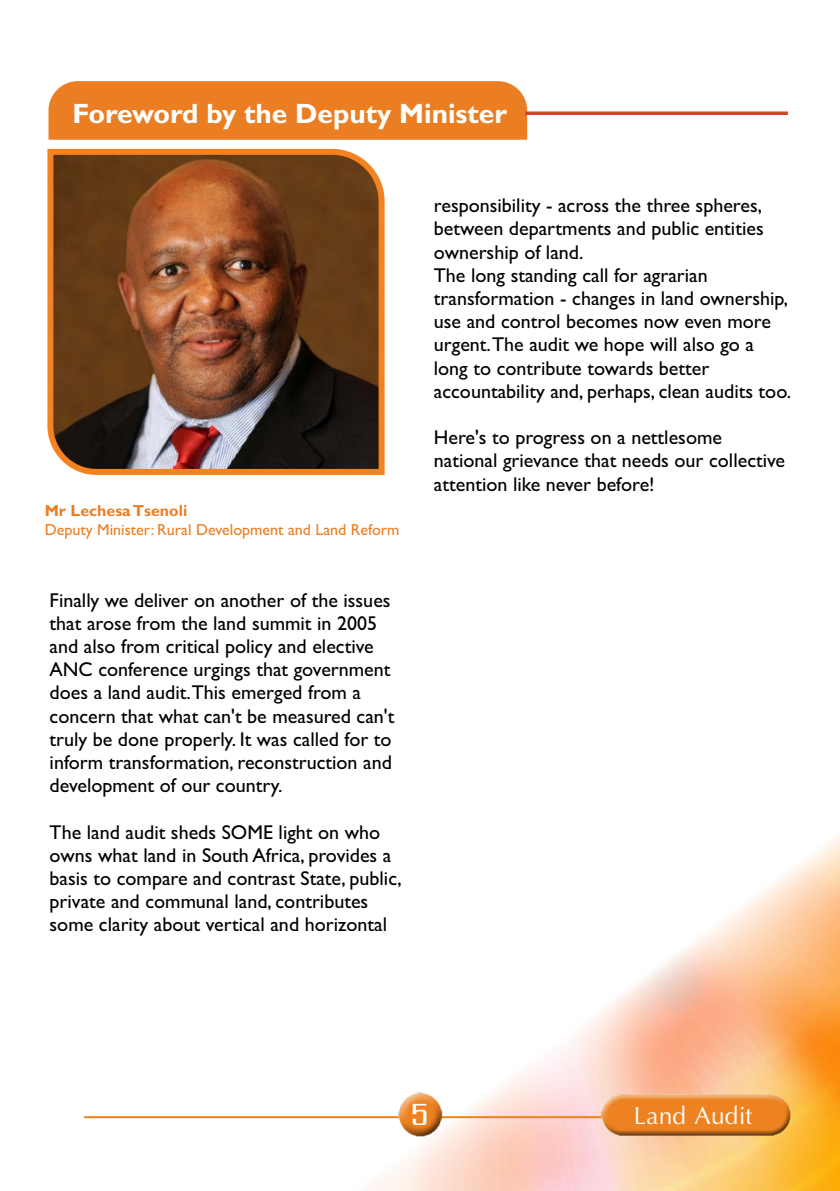
<style>
.page{position:relative;width:840px;height:1191px;background:#fff}
.page>*{position:absolute;margin:0;border:0;box-sizing:border-box;transform-origin:0 0}
.t1{font:48px "Iris UPC";color:#fff}
.t2{font:38.6px "Iris UPC";color:#fff}
.t3{font:700 28px "Gill Sans";color:#fff}
.t4{font:20px/23.2px "Gill Sans";color:#000}
.t5{font:16px "Gill Sans";color:#eb7e23}
.t6{font:700 16px "Gill Sans";color:#eb7e23}
</style>
<div class="page">
<img style="left:90px;top:836px;width:749px;height:355px">
<hr style="left:84px;top:1116px;width:680px;height:2px;background:#ed8221">
<img style="left:597px;top:1089px;width:199px;height:53px">
<div style="left:48px;top:81px;width:479px;height:59px;background:#eb7e23"></div>
<svg style="left:525px;top:111px;width:262px;height:4px"></svg>
<img style="left:389px;top:1082px;width:61px;height:63px">
<img style="left:47px;top:148px;width:338px;height:327px">
<h3 class="t3" style="left:72px;top:103px;width:436px">Foreword by the Deputy Minister</h3>
<p class="t6" style="left:45px;top:505px;width:144px">Mr Lechesa Tsenoli</p>
<p class="t5" style="left:45px;top:524px;width:356px">Deputy Minister: Rural Development and Land Reform</p>
<p class="t4" style="left:50px;top:590px;width:346px">Finally we deliver on another of the issues that arose from the land summit in 2005 and also from critical policy and elective ANC conference urgings that government does a land audit.This emerged from a concern that what can't be measured can't truly be done properly. It was called for to inform transformation, reconstruction and development of our country.</p>
<p class="t4" style="left:50px;top:822px;width:353px">The land audit sheds SOME light on who owns what land in South Africa, provides a basis to compare and contrast State, public, private and communal land, contributes some clarity about vertical and horizontal</p>
<p class="t4" style="left:433px;top:196px;width:358px">responsibility - across the three spheres, between departments and public entities ownership of land.<br>The long standing call for agrarian transformation - changes in land ownership, use and control becomes now even more urgent.The audit we hope will also go a long to contribute towards better accountability and, perhaps, clean audits too.</p>
<p class="t4" style="left:433px;top:428px;width:352px">Here's to progress on a nettlesome national grievance that needs our collective attention like never before!</p>
<h1 class="t1" style="left:411px;top:1086px;width:19px">5</h1>
<h2 class="t2" style="left:633px;top:1092px;width:120px">Land Audit</h2>
</div>
